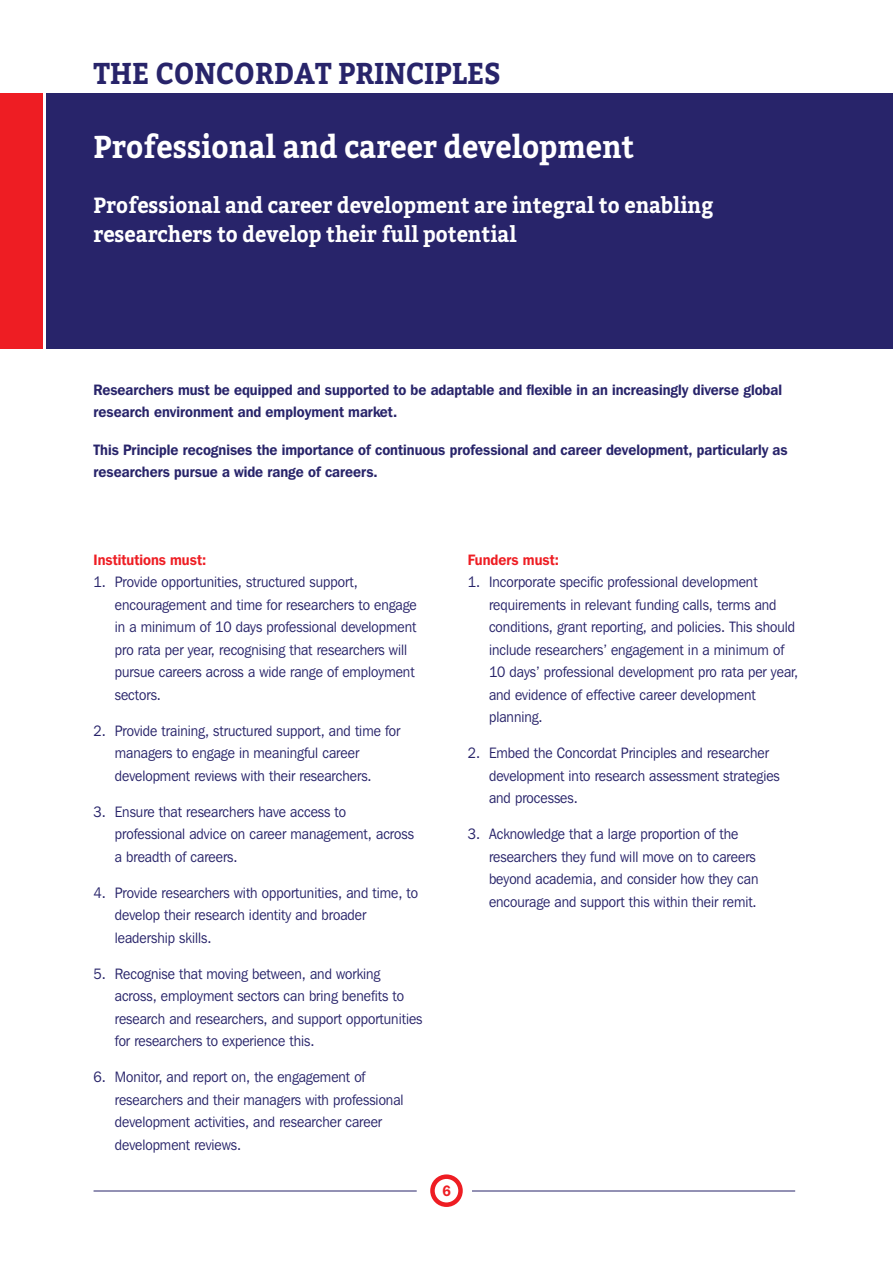
<style>
.page{position:relative;width:893px;height:1263px;background:#fff}
.page>*{position:absolute;margin:0;border:0;box-sizing:border-box;transform-origin:0 0}
.t1{font:700 31.5px "Bitter";color:#fff;scale:.92 1}
.t2{font:700 30px "Bitter";color:#28246a;scale:.92 1}
.t3{font:700 21.9px/28.5px "Bitter";color:#fff;scale:.92 1}
.t4{font:15px/22.5px "Franklin Gothic IT Cby BT";color:#28246a;scale:.92 1}
.t5{font:600 15px/22.5px "Franklin Gothic IT Cby BT";color:#28246a;scale:.92 1}
.t6{font:600 15px "Franklin Gothic IT Cby BT";color:#ee1d23;scale:.92 1}
</style>
<div class="page">
<div style="left:47px;top:94px;width:846px;height:255px;background:#28246a"></div>
<div style="left:0;top:94px;width:43px;height:255px;background:#ee1d23"></div>
<hr style="left:94px;top:1191px;width:323px;height:1px;background:#28246a">
<hr style="left:472px;top:1191px;width:323px;height:1px;background:#28246a">
<div style="left:430px;top:1174px;width:33px;height:33px;border:4px solid #ee1d23;border-radius:50%"></div>
<h2 class="t2" style="left:94px;top:55px;width:444px">THE CONCORDAT PRINCIPLES</h2>
<h1 class="t1" style="left:94px;top:127px;width:589px">Professional and career development</h1>
<h3 class="t3" style="left:94px;top:191px;width:675px">Professional and career development are integral to enabling researchers to develop their full potential</h3>
<p class="t5" style="left:94px;top:378px;width:750px">Researchers must be equipped and supported to be adaptable and flexible in an increasingly diverse global research environment and employment market.</p>
<p class="t5" style="left:94px;top:438px;width:756px">This Principle recognises the importance of continuous professional and career development, particularly as researchers pursue a wide range of careers.</p>
<p class="t6" style="left:94px;top:550px;width:124px">Institutions must:</p>
<p class="t4" style="left:115px;top:571px;width:330px;text-indent:-21px">1. Provide opportunities, structured support, encouragement and time for researchers to engage in a minimum of 10 days professional development pro rata per year, recognising that researchers will pursue careers across a wide range of employment sectors.</p>
<p class="t4" style="left:115px;top:719px;width:312px;text-indent:-21px">2. Provide training, structured support, and time for managers to engage in meaningful career development reviews with their researchers.</p>
<p class="t4" style="left:115px;top:800px;width:327px;text-indent:-21px">3. Ensure that researchers have access to professional advice on career management, across a breadth of careers.</p>
<p class="t4" style="left:115px;top:881px;width:331px;text-indent:-21px">4. Provide researchers with opportunities, and time, to develop their research identity and broader leadership skills.</p>
<p class="t4" style="left:115px;top:962px;width:336px;text-indent:-21px">5. Recognise that moving between, and working across, employment sectors can bring benefits to research and researchers, and support opportunities for researchers to experience this.</p>
<p class="t4" style="left:115px;top:1066px;width:315px;text-indent:-21px">6. Monitor, and report on, the engagement of researchers and their managers with professional development activities, and researcher career development reviews.</p>
<p class="t6" style="left:468px;top:550px;width:101px">Funders must:</p>
<p class="t4" style="left:489px;top:571px;width:338px;text-indent:-21px">1. Incorporate specific professional development requirements in relevant funding calls, terms and conditions, grant reporting, and policies. This should include researchers’ engagement in a minimum of 10 days’ professional development pro rata per year, and evidence of effective career development planning.</p>
<p class="t4" style="left:489px;top:742px;width:318px;text-indent:-21px">2. Embed the Concordat Principles and researcher development into research assessment strategies and processes.</p>
<p class="t4" style="left:489px;top:823px;width:294px;text-indent:-21px">3. Acknowledge that a large proportion of the researchers they fund will move on to careers beyond academia, and consider how they can encourage and support this within their remit.</p>
<p class="t6" style="left:442px;top:1181px;width:11px">6</p>
</div>
